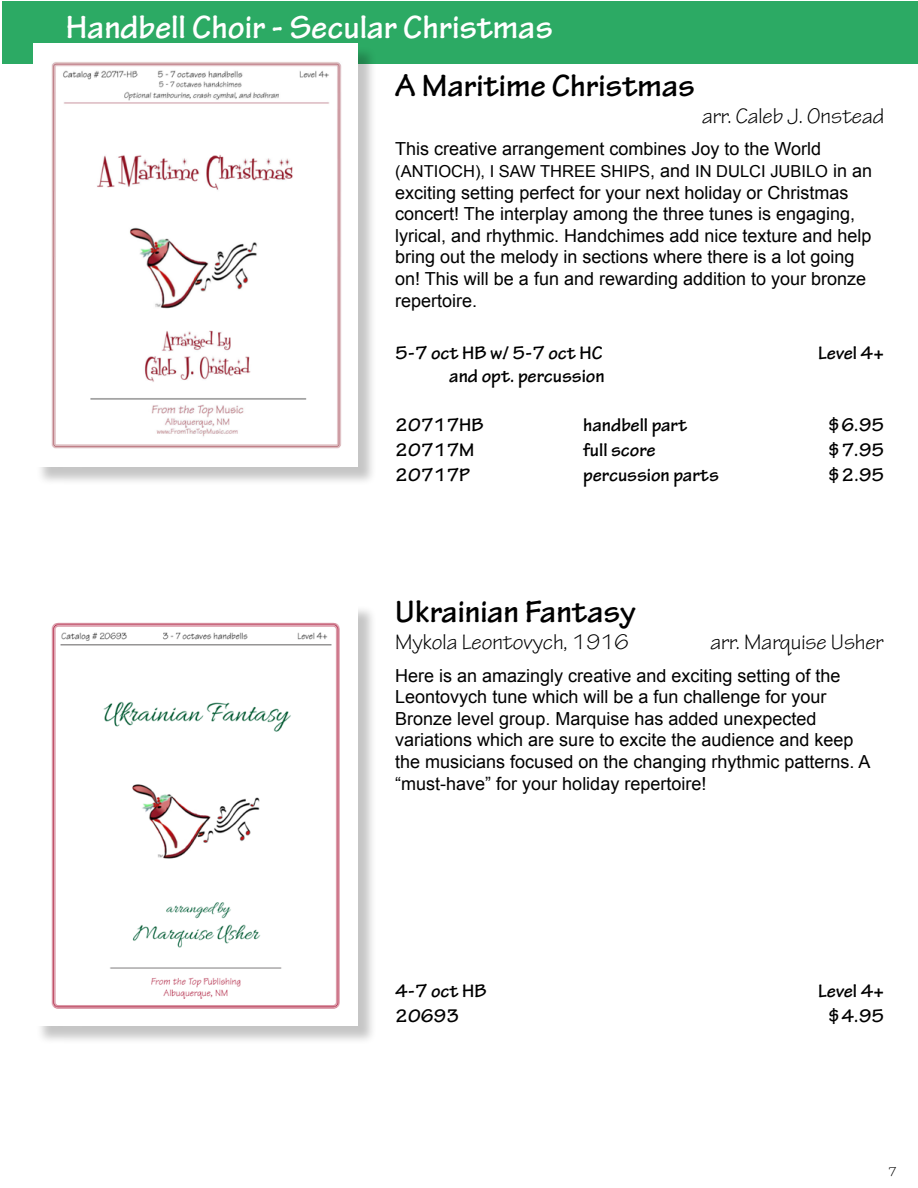
<style>
.page{position:relative;width:918px;height:1188px;background:#fff}
.page>*{position:absolute;margin:0;border:0;box-sizing:border-box;transform-origin:0 0}
.t1{font:700 34.5px "Tekton Pro";color:#fff}
.t2{font:700 33px "Tekton Pro";color:#000}
.t3{font:22.5px "Tekton Pro";color:#000}
.t4{font:700 19.5px "Tekton Pro";color:#000}
.t5{font:18px/21.6px "Arial";color:#000}
.t6{font:16.5px "Arial";color:#000}
.t7{font:13.5px "Tekton Pro";color:#000}
.s1{font-size:18px}
</style>
<div class="page">
<div style="left:36px;top:604px;width:341px;height:441px;background:#000;opacity:.23"></div>
<img style="left:36px;top:604px;width:322px;height:422px">
<div style="left:2px;top:1px;width:916px;height:62px;background:#2caa64"></div>
<div style="left:36px;top:45px;width:341px;height:441px;background:#000;opacity:.23"></div>
<img style="left:34px;top:44px;width:324px;height:423px">
<h1 class="t1" style="left:66px;top:7px;width:488px">Handbell Choir - Secular Christmas</h1>
<h2 class="t2" style="left:395px;top:66px;width:301px">A Maritime Christmas</h2>
<p class="t3" style="left:702px;top:103px;width:184px">arr. Caleb J. Onstead</p>
<p class="t5" style="left:395px;top:139px;width:427px">This creative arrangement combines Joy to the World</p>
<p class="t6" style="left:395px;top:160px;width:478px">(ANTIOCH), I SAW THREE SHIPS<span class="s1">, and</span> IN DULCI JUBILO <span class="s1">in an</span></p>
<p class="t5" style="left:395px;top:182px;width:478px">exciting setting perfect for your next holiday or Christmas concert! The interplay among the three tunes is engaging, lyrical, and rhythmic. Handchimes add nice texture and help bring out the melody in sections where there is a lot going on! This will be a fun and rewarding addition to your bronze repertoire.</p>
<p class="t4" style="left:395px;top:341px;width:209px">5-7 oct HB w/ 5-7 oct HC</p>
<p class="t4" style="left:818px;top:341px;width:67px">Level 4+</p>
<p class="t4" style="left:449px;top:365px;width:157px">and opt. percussion</p>
<p class="t4" style="left:395px;top:413px;width:90px">20717HB</p>
<p class="t4" style="left:583px;top:413px;width:106px">handbell part</p>
<p class="t4" style="left:829px;top:413px;width:57px">$6.95</p>
<p class="t4" style="left:395px;top:439px;width:81px">20717M</p>
<p class="t4" style="left:583px;top:439px;width:74px">full score</p>
<p class="t4" style="left:829px;top:439px;width:57px">$7.95</p>
<p class="t4" style="left:395px;top:464px;width:76px">20717P</p>
<p class="t4" style="left:583px;top:464px;width:137px">percussion parts</p>
<p class="t4" style="left:829px;top:464px;width:57px">$2.95</p>
<h2 class="t2" style="left:395px;top:592px;width:242px">Ukrainian Fantasy</h2>
<p class="t3" style="left:395px;top:629px;width:235px">Mykola Leontovych, 1916</p>
<p class="t3" style="left:710px;top:629px;width:175px">arr. Marquise Usher</p>
<p class="t5" style="left:395px;top:665px;width:477px">Here is an amazingly creative and exciting setting of the Leontovych tune which will be a fun challenge for your Bronze level group. Marquise has added unexpected variations which are sure to excite the audience and keep the musicians focused on the changing rhythmic patterns. A “must-have” for your holiday repertoire!</p>
<p class="t4" style="left:395px;top:979px;width:93px">4-7 oct HB</p>
<p class="t4" style="left:818px;top:979px;width:67px">Level 4+</p>
<p class="t4" style="left:395px;top:1004px;width:65px">20693</p>
<p class="t4" style="left:829px;top:1004px;width:57px">$4.95</p>
<p class="t7" style="left:888px;top:1164px;width:10px">7</p>
</div>
